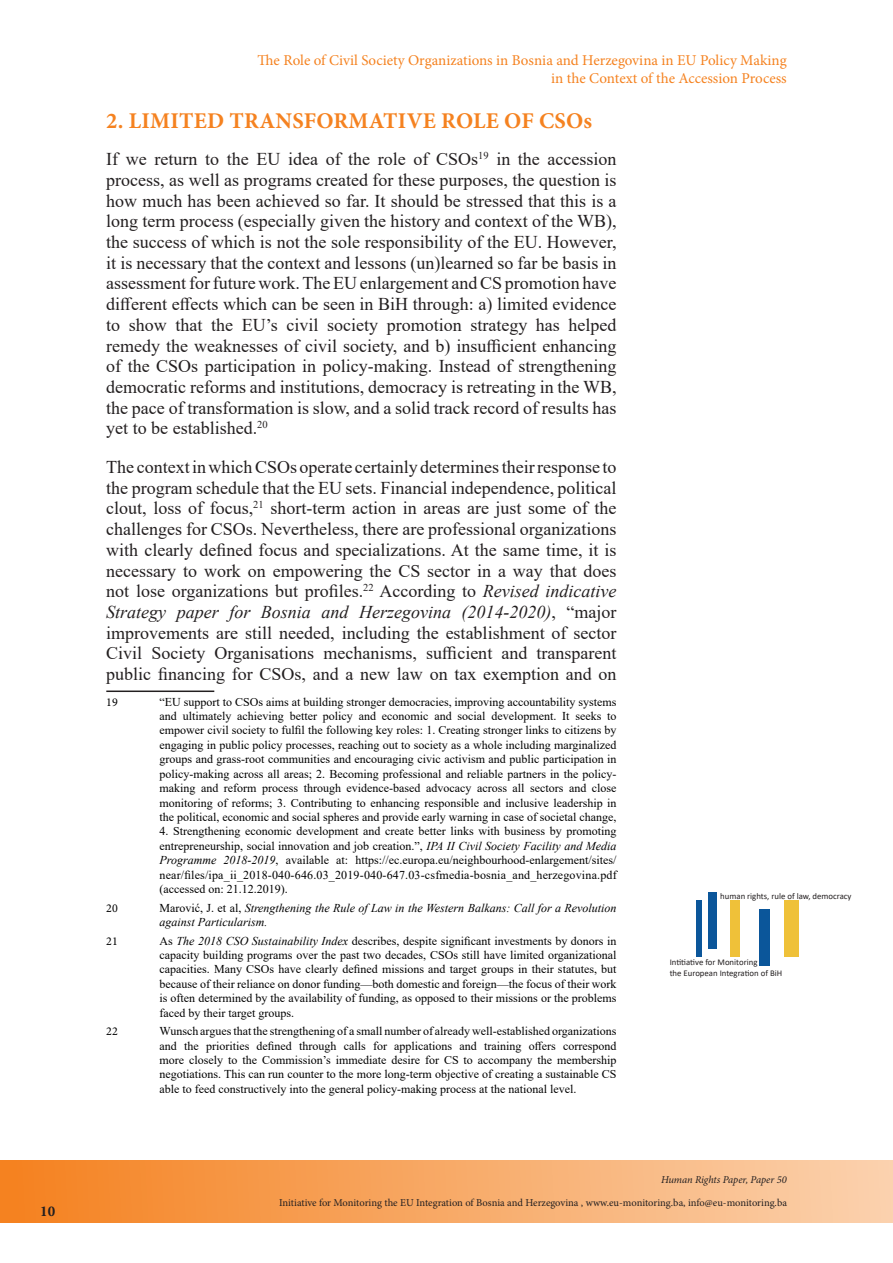
<style>
.page{position:relative;width:893px;height:1263px;background:#fff}
.page>*{position:absolute;margin:0;border:0;box-sizing:border-box;transform-origin:0 0}
.OBICNI_NASLOV{font:700 22.5px "Minion Pro";letter-spacing:.01em;color:#f58220}
.t1{font:18px/20.7px "Times New Roman";color:#231f20;text-align:justify}
.t2{font:15px/18px "Minion Pro";color:#f58220;text-align:right}
.t3{font:700 15px "Minion Pro";color:#231f20}
.fus-nota{font:12px/14.4px "Times New Roman";color:#000;text-align:justify}
.fus-nota-2{font:italic 12px/14.4px "Times New Roman";color:#000}
.fus-nota-3{font:12px "Minion Pro";color:#000}
.t4{font:10.5px "Minion Pro";color:#231f20}
.t5{font:italic 10.5px "Minion Pro";letter-spacing:-.01em;color:#231f20}
.t6{font:8.7px/10.5px "Calibri";color:#231f20}
.s1{font-style:italic}
.s2{font-style:normal}
</style>
<div class="page">
<div style="left:0;top:1160px;width:893px;height:62px;background:linear-gradient(to right,#f5811e,#fbd2af)"></div>
<div style="left:696px;top:900px;width:6px;height:57px;background:#0b569a"></div>
<div style="left:708px;top:892px;width:8px;height:57px;background:#0b569a"></div>
<div style="left:760px;top:909px;width:10px;height:56px;background:#0b569a"></div>
<div style="left:730px;top:900px;width:9px;height:57px;background:#efc139"></div>
<div style="left:785px;top:900px;width:14px;height:57px;background:#efc139"></div>
<hr style="left:106px;top:690px;width:108px;height:2px;background:#231f20">
<p class="t3" style="left:40px;top:1201px;width:16px">10</p>
<p class="t2" style="left:258px;top:51px;width:531px">The Role of Civil Society Organizations in Bosnia and Herzegovina in EU Policy Making in the Context of the Accession Process</p>
<p class="OBICNI_NASLOV" style="left:106px;top:104px;width:487px">2. LIMITED TRANSFORMATIVE ROLE OF CSOs</p>
<p class="t1" style="left:106px;top:148px;width:512px">If we return to the EU idea of the role of CSOs<sup>19</sup> in the accession process, as well as programs created for these purposes, the question is how much has been achieved so far. It should be stressed that this is a long term process (especially given the history and context of the WB), the success of which is not the sole responsibility of the EU. However, it is necessary that the context and lessons (un)learned so far be basis in assessment for future work. The EU enlargement and CS promotion have different effects which can be seen in BiH through: a) limited evidence to show that the EU’s civil society promotion strategy has helped remedy the weaknesses of civil society, and b) insufficient enhancing of the CSOs participation in policy-making. Instead of strengthening democratic reforms and institutions, democracy is retreating in the WB, the pace of transformation is slow, and a solid track record of results has yet to be established.<sup>20</sup></p>
<p class="t1" style="left:106px;top:456px;width:512px">The context in which CSOs operate certainly determines their response to the program schedule that the EU sets. Financial independence, political clout, loss of focus,<sup>21</sup> short-term action in areas are just some of the challenges for CSOs. Nevertheless, there are professional organizations with clearly defined focus and specializations. At the same time, it is necessary to work on empowering the CS sector in a way that does not lose organizations but profiles.<sup>22</sup> According to <span class="s1">Revised indicative Strategy paper for Bosnia and Herzegovina (2014-2020)</span>, “major improvements are still needed, including the establishment of sector Civil Society Organisations mechanisms, sufficient and transparent public financing for CSOs, and a new law on tax exemption and on</p>
<p class="fus-nota-3" style="left:106px;top:694px;width:13px">19</p>
<p class="fus-nota" style="left:159px;top:694px;width:459px">“EU support to CSOs aims at building stronger democracies, improving accountability systems and ultimately achieving better policy and economic and social development. It seeks to empower civil society to fulfil the following key roles: 1. Creating stronger links to citizens by engaging in public policy processes, reaching out to society as a whole including marginalized groups and grass-root communities and encouraging civic activism and public participation in policy-making across all areas; 2. Becoming professional and reliable partners in the policy&shy;making and reform process through evidence-based advocacy across all sectors and close monitoring of reforms; 3. Contributing to enhancing responsible and inclusive leadership in the political, economic and social spheres and provide early warning in case of societal change,</p>
<p class="fus-nota" style="left:159px;top:824px;width:459px">4. Strengthening economic development and create better links with business by promoting entrepreneurship, social innovation and job creation.”, <span class="s1">IPA II Civil Society Facility and Media Programme 2018-2019</span>, available at: https://ec.europa.eu/neighbourhood-enlargement/sites/ near/files/ipa_ii_2018-040-646.03_2019-040-647.03-csfmedia-bosnia_and_herzegovina.pdf (accessed on: 21.12.2019).</p>
<p class="fus-nota-3" style="left:106px;top:900px;width:13px">20</p>
<p class="fus-nota-2" style="left:159px;top:900px;width:459px"><span class="s2">Marović, J. et al,</span> Strengthening the Rule of Law in the Western Balkans: Call for a Revolution against Particularism.</p>
<p class="fus-nota-3" style="left:106px;top:933px;width:13px">21</p>
<p class="fus-nota" style="left:159px;top:933px;width:459px">As <span class="s1">The 2018 CSO Sustainability Index</span> describes, despite significant investments by donors in capacity building programs over the past two decades, CSOs still have limited organizational capacities. Many CSOs have clearly defined missions and target groups in their statutes, but because of their reliance on donor funding—both domestic and foreign—the focus of their work is often determined by the availability of funding, as opposed to their missions or the problems faced by their target groups.</p>
<p class="fus-nota-3" style="left:106px;top:1023px;width:13px">22</p>
<p class="fus-nota" style="left:159px;top:1024px;width:459px">Wunsch argues that the strengthening of a small number of already well-established organizations and the priorities defined through calls for applications and training offers correspond more closely to the Commission’s immediate desire for CS to accompany the membership negotiations. This can run counter to the more long-term objective of creating a sustainable CS able to feed constructively into the general policy-making process at the national level.</p>
<p class="t6" style="left:720px;top:890px;width:133px">human rights, rule of law, democracy</p>
<p class="t6" style="left:670px;top:957px;width:114px">Intitiative for Monitoring<br>the European Integration of BiH</p>
<p class="t5" style="left:661px;top:1172px;width:127px">Human Rights Paper, Paper 50</p>
<p class="t4" style="left:279px;top:1195px;width:509px">Initiative for Monitoring the EU Integration of Bosnia and Herzegovina , www.eu-monitoring.ba, info@eu-monitoring.ba</p>
</div>
